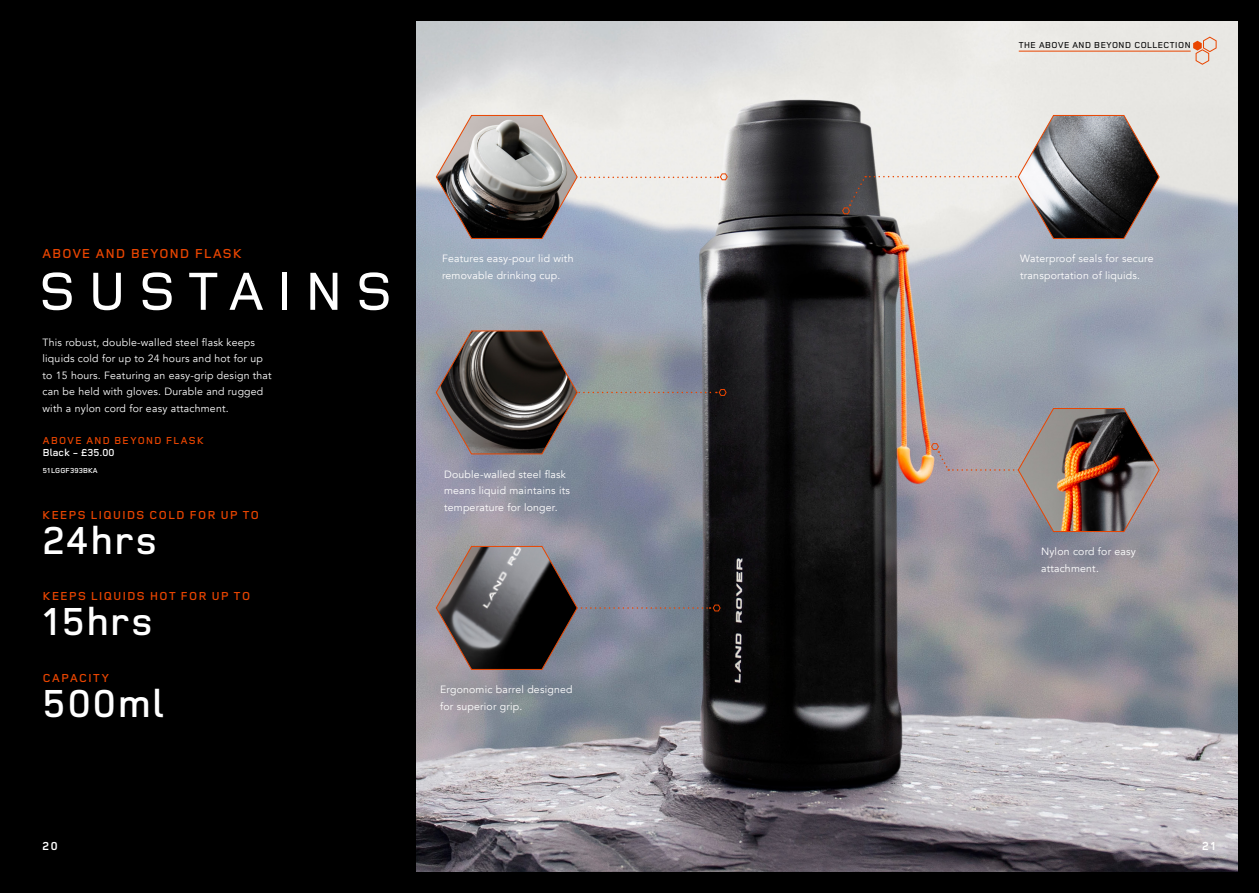
<style>
.page{position:relative;width:1259px;height:893px;background:#000}
.page>*{position:absolute;margin:0;border:0;box-sizing:border-box;transform-origin:0 0}
.t1{font:500 55.5px "Land Rover";letter-spacing:.25em;color:#fff}
.t2{font:600 40.5px/81.6px "Land Rover";letter-spacing:.05em;color:#fff}
.t3{font:600 13.5px "Land Rover";letter-spacing:.1em;color:#e94500}
.t4{font:600 12px "Land Rover";letter-spacing:.12em;color:#e94500}
.t5{font:700 12px "Land Rover";color:#fff}
.t6{font:10.5px/16.5px "Avenir";letter-spacing:.02em;color:#fff}
.t7{font:600 10.5px "Land Rover";letter-spacing:.13em;color:#e94500}
.t8{font:600 10.5px "Land Rover";letter-spacing:.02em;color:#fff}
.t9{font:500 9px "Land Rover";letter-spacing:.06em;color:#000}
.t10{font:600 7.5px "Land Rover";letter-spacing:.02em;color:#fff}
</style>
<div class="page">
<img style="left:417px;top:21px;width:820px;height:851px">
<svg style="left:435px;top:114px;width:293px;height:125px;background:#bbbab9"></svg>
<svg style="left:435px;top:330px;width:292px;height:125px;background:#6b6c6e"></svg>
<svg style="left:435px;top:545px;width:286px;height:125px"></svg>
<svg style="left:841px;top:114px;width:319px;height:125px;background:#a8a6a6"></svg>
<svg style="left:930px;top:407px;width:230px;height:125px;background:#8d7e7d"></svg>
<svg style="left:1193px;top:36px;width:23px;height:29px"></svg>
<hr style="left:1018px;top:51px;width:172px;height:1px;background:#e94500">
<p class="t3" style="left:43px;top:244px;width:200px">ABOVE AND BEYOND FLASK</p>
<h1 class="t1" style="left:39px;top:253px;width:354px">SUSTAINS</h1>
<p class="t6" style="left:43px;top:334px;width:231px">This robust, double-walled steel flask keeps liquids cold for up to 24 hours and hot for up to 15 hours. Featuring an easy-grip design that can be held with gloves. Durable and rugged with a nylon cord for easy attachment.</p>
<p class="t7" style="left:43px;top:433px;width:162px">ABOVE AND BEYOND FLASK</p>
<p class="t8" style="left:43px;top:445px;width:73px">Black - £35.00</p>
<p class="t10" style="left:43px;top:465px;width:56px">51LGGF393BKA</p>
<p class="t4" style="left:43px;top:507px;width:218px">KEEPS LIQUIDS COLD FOR UP TO</p>
<h2 class="t2" style="left:43px;top:497px;width:116px">24hrs</h2>
<p class="t4" style="left:43px;top:588px;width:209px">KEEPS LIQUIDS HOT FOR UP TO</p>
<h2 class="t2" style="left:43px;top:579px;width:122px">15hrs<br>500ml</h2>
<p class="t4" style="left:43px;top:670px;width:68px">CAPACITY</p>
<p class="t6" style="left:442px;top:250px;width:133px">Features easy-pour lid with removable drinking cup.</p>
<p class="t6" style="left:444px;top:466px;width:127px">Double-walled steel flask means liquid maintains its temperature for longer.</p>
<p class="t6" style="left:440px;top:681px;width:134px">Ergonomic barrel designed for superior grip.</p>
<p class="t9" style="left:1018px;top:39px;width:173px">THE ABOVE AND BEYOND COLLECTION</p>
<p class="t6" style="left:1020px;top:250px;width:135px">Waterproof seals for secure transportation of liquids.</p>
<p class="t6" style="left:1041px;top:543px;width:96px">Nylon cord for easy attachment.</p>
<p class="t5" style="left:43px;top:838px;width:17px">20</p>
<p class="t5" style="left:1202px;top:838px;width:16px">21</p>
</div>
